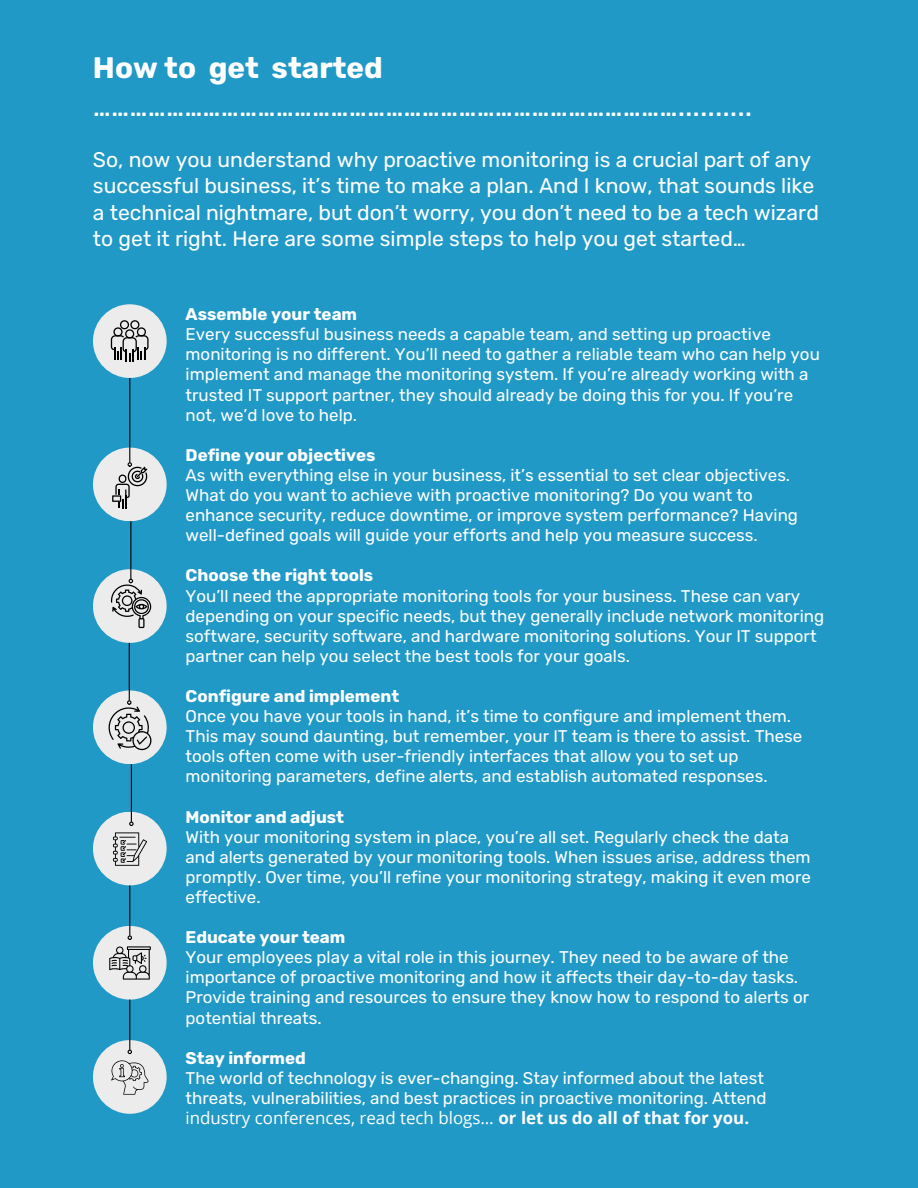
<style>
.page{position:relative;width:918px;height:1188px;background:#2199c7}
.page>*{position:absolute;margin:0;border:0;box-sizing:border-box;transform-origin:0 0}
.t1{font:29.55px "Rubik";color:#fff}
.t2{font:700 29.55px "Rubik";color:#fff}
.t3{font:21.15px/26.4px "Rubik";color:#fff}
.t4{font:16.95px/20.1px "Rubik";color:#fff}
.t5{font:700 16.95px "Rubik";color:#fff}
.t6{font:16.95px "Open Sans";color:#fff}
.s1{font-weight:700}
</style>
<div class="page">
<div style="left:93px;top:304px;width:74px;height:74px;background:#ececec;border-radius:50%"></div>
<div style="left:93px;top:448px;width:74px;height:73px;background:#ececec;border-radius:50%"></div>
<div style="left:93px;top:569px;width:74px;height:74px;background:#ececec;border-radius:50%"></div>
<div style="left:93px;top:690px;width:74px;height:74px;background:#ececec;border-radius:50%"></div>
<div style="left:93px;top:812px;width:74px;height:73px;background:#ececec;border-radius:50%"></div>
<div style="left:93px;top:926px;width:74px;height:74px;background:#ececec;border-radius:50%"></div>
<div style="left:93px;top:1040px;width:74px;height:74px;background:#ececec;border-radius:50%"></div>
<svg style="left:111px;top:320px;width:38px;height:42px"></svg>
<svg style="left:109px;top:946px;width:42px;height:34px"></svg>
<svg style="left:111px;top:1060px;width:38px;height:35px"></svg>
<svg style="left:113px;top:832px;width:34px;height:34px"></svg>
<hr style="left:129px;top:378px;width:1px;height:85px;background:#000">
<svg style="left:112px;top:462px;width:35px;height:46px"></svg>
<hr style="left:130px;top:521px;width:1px;height:58px;background:#000">
<svg style="left:111px;top:579px;width:40px;height:49px"></svg>
<hr style="left:129px;top:643px;width:1px;height:58px;background:#000">
<svg style="left:108px;top:700px;width:44px;height:51px"></svg>
<hr style="left:131px;top:764px;width:1px;height:58px;background:#000">
<svg style="left:129px;top:822px;width:5px;height:4px"></svg>
<hr style="left:129px;top:885px;width:1px;height:51px;background:#000">
<svg style="left:128px;top:935px;width:4px;height:5px"></svg>
<hr style="left:129px;top:1000px;width:1px;height:50px;background:#000">
<svg style="left:128px;top:1050px;width:4px;height:4px"></svg>
<h1 class="t2" style="left:93px;top:50px;width:291px">How to get started</h1>
<h1 class="t1" style="left:93px;top:88px;width:661px">……………………………………………………………………………………..........</h1>
<p class="t3" style="left:93px;top:146px;width:727px">So, now you understand why proactive monitoring is a crucial part of any successful business, it’s time to make a plan. And I know, that sounds like a technical nightmare, but don’t worry, you don’t need to be a tech wizard to get it right. Here are some simple steps to help you get started…</p>
<p class="t5" style="left:186px;top:304px;width:173px">Assemble your team</p>
<p class="t4" style="left:186px;top:324px;width:636px">Every successful business needs a capable team, and setting up proactive monitoring is no different. You’ll need to gather a reliable team who can help you implement and manage the monitoring system. If you’re already working with a trusted IT support partner, they should already be doing this for you. If you’re not, we’d love to help.</p>
<p class="t5" style="left:186px;top:445px;width:192px">Define your objectives</p>
<p class="t4" style="left:186px;top:465px;width:614px">As with everything else in your business, it’s essential to set clear objectives.<br>What do you want to achieve with proactive monitoring? Do you want to enhance security, reduce downtime, or improve system performance? Having well-defined goals will guide your efforts and help you measure success.</p>
<p class="t5" style="left:186px;top:566px;width:189px">Choose the right tools</p>
<p class="t4" style="left:186px;top:586px;width:640px">You’ll need the appropriate monitoring tools for your business. These can vary depending on your specific needs, but they generally include network monitoring software, security software, and hardware monitoring solutions. Your IT support partner can help you select the best tools for your goals.</p>
<p class="t5" style="left:186px;top:686px;width:215px">Configure and implement</p>
<p class="t4" style="left:186px;top:706px;width:618px">Once you have your tools in hand, it’s time to configure and implement them.<br>This may sound daunting, but remember, your IT team is there to assist. These tools often come with user-friendly interfaces that allow you to set up monitoring parameters, define alerts, and establish automated responses.</p>
<p class="t5" style="left:186px;top:807px;width:160px">Monitor and adjust</p>
<p class="t4" style="left:186px;top:827px;width:627px">With your monitoring system in place, you’re all set. Regularly check the data and alerts generated by your monitoring tools. When issues arise, address them promptly. Over time, you’ll refine your monitoring strategy, making it even more effective.</p>
<p class="t5" style="left:186px;top:927px;width:161px">Educate your team</p>
<p class="t4" style="left:186px;top:947px;width:625px">Your employees play a vital role in this journey. They need to be aware of the importance of proactive monitoring and how it affects their day-to-day tasks.<br>Provide training and resources to ensure they know how to respond to alerts or potential threats.</p>
<p class="t5" style="left:186px;top:1048px;width:122px">Stay informed</p>
<p class="t4" style="left:186px;top:1068px;width:583px">The world of technology is ever-changing. Stay informed about the latest threats, vulnerabilities, and best practices in proactive monitoring. Attend</p>
<p class="t6" style="left:186px;top:1106px;width:565px">industry conferences, read tech blogs… <span class="s1">or let us do all of that for you.</span></p>
</div>
